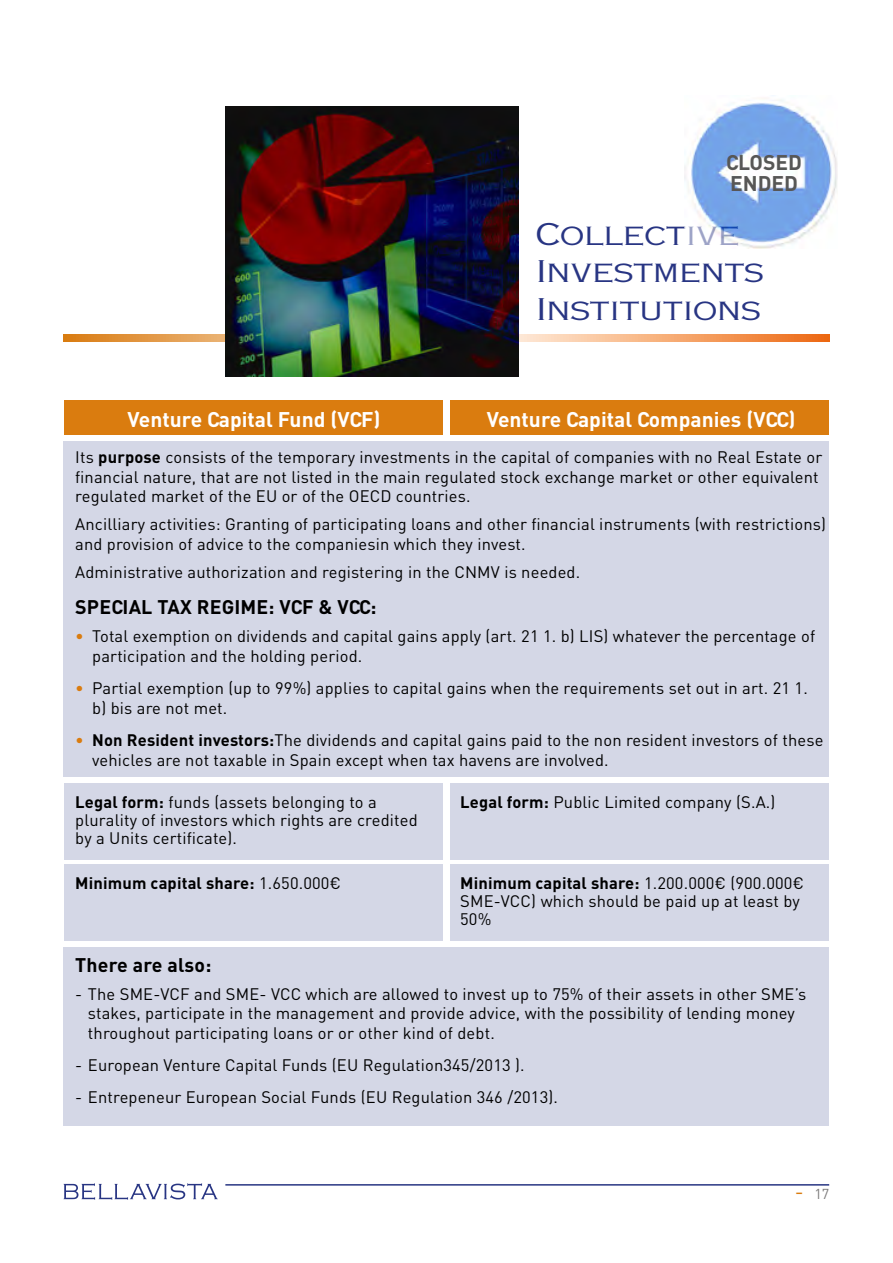
<style>
.page{position:relative;width:893px;height:1263px;background:#fff}
.page>*{position:absolute;margin:0;border:0;box-sizing:border-box;transform-origin:0 0}
.Tít{font:30px/37.5px "Copperplate Gothic Std 29 AB";letter-spacing:-.02em;color:#283583;scale:1.35 1}
.Tit2{font:700 21px "DIN";color:#fff}
.Tit2-2{font:700 21px "DIN";color:#575756}
.Text{font:700 19.5px "DIN";letter-spacing:.01em;color:#000}
.Text-2{font:16.5px/19.5px "DIN";letter-spacing:.01em;color:#000}
.Text-3{font:700 16.5px "DIN";letter-spacing:.01em;color:#000}
.t1{font:14.25px "DIN";color:#7c7b7b}
.s1{font-weight:700}
.s2{color:#da7c0f}
.s3{font-weight:400}
.s4{font-size:21px;color:#da7c0f}
</style>
<div class="page">
<svg style="left:64px;top:1183px;width:154px;height:17px"></svg>
<hr style="left:225px;top:1184px;width:604px;height:1px;background:#283583">
<svg style="left:64px;top:334px;width:765px;height:8px;background:#eea362"></svg>
<div style="left:451px;top:401px;width:378px;height:34px;background:#da7c0f"></div>
<div style="left:451px;top:783px;width:378px;height:77px;background:#d4d7e6"></div>
<div style="left:451px;top:865px;width:378px;height:76px;background:#d4d7e6"></div>
<div style="left:64px;top:441px;width:765px;height:336px;background:#d4d7e6"></div>
<div style="left:64px;top:947px;width:765px;height:179px;background:#d4d7e6"></div>
<div style="left:64px;top:401px;width:378px;height:34px;background:#da7c0f"></div>
<div style="left:64px;top:783px;width:378px;height:77px;background:#d4d7e6"></div>
<div style="left:64px;top:865px;width:378px;height:76px;background:#d4d7e6"></div>
<img style="left:225px;top:106px;width:294px;height:270px">
<img style="left:684px;top:95px;width:154px;height:154px">
<p class="Tit2-2" style="left:726px;top:149px;width:77px">CLOSED</p>
<p class="Tit2-2" style="left:730px;top:170px;width:70px">ENDED</p>
<p class="Tít" style="left:536px;top:215px;width:171px">Collective<br>Investments<br>Institutions</p>
<p class="Tit2" style="left:127px;top:405px;width:255px">Venture Capital Fund (VCF)</p>
<p class="Tit2" style="left:487px;top:405px;width:310px">Venture Capital Companies (VCC)</p>
<p class="Text-2" style="left:75px;top:447px;width:749px">Its <span class="s1">purpose</span> consists of the temporary investments in the capital of companies with no Real Estate or financial nature, that are not listed in the main regulated stock exchange market or other equivalent regulated market of the EU or of the OECD countries.</p>
<p class="Text-2" style="left:75px;top:514px;width:752px">Ancilliary activities: Granting of participating loans and other financial instruments (with restrictions) and provision of advice to the companiesin which they invest.</p>
<p class="Text-2" style="left:75px;top:562px;width:506px">Administrative authorization and registering in the CNMV is needed.</p>
<p class="Text" style="left:75px;top:595px;width:303px">SPECIAL TAX REGIME: VCF &amp; VCC:</p>
<p class="Text-2" style="left:92px;top:626px;width:724px;text-indent:-17px"><span class="s2">•</span> Total exemption on dividends and capital gains apply (art. 21 1. b) LIS) whatever the percentage of participation and the holding period.</p>
<p class="Text-2" style="left:92px;top:678px;width:717px;text-indent:-17px"><span class="s2">•</span> Partial exemption (up to 99%) applies to capital gains when the requirements set out in art. 21 1. b) bis are not met.</p>
<p class="Text-2" style="left:92px;top:730px;width:733px;text-indent:-17px"><span class="s2">•</span> <span class="s1">Non Resident investors:</span>The dividends and capital gains paid to the non resident investors of these vehicles are not taxable in Spain except when tax havens are involved.</p>
<p class="Text-2" style="left:75px;top:793px;width:344px;line-height:18px"><span class="s1">Legal form:</span> funds (assets belonging to a plurality of investors which rights are credited by a Units certificate).</p>
<p class="Text-3" style="left:75px;top:873px;width:267px">Minimum capital share: <span class="s3">1.650.000€</span></p>
<p class="Text-2" style="left:460px;top:792px;width:317px"><span class="s1">Legal form:</span> Public Limited company (S.A.)</p>
<p class="Text-2" style="left:460px;top:874px;width:345px;line-height:18px"><span class="s1">Minimum capital share:</span> 1.200.000€ (900.000€<br>SME-VCC) which should be paid up at least by<br>50%</p>
<p class="Text" style="left:75px;top:952px;width:138px">There are also:</p>
<p class="Text-2" style="left:88px;top:984px;width:720px;text-indent:-13px">- The SME-VCF and SME- VCC which are allowed to invest up to 75% of their assets in other SME’s stakes, participate in the management and provide advice, with the possibility of lending money throughout participating loans or or other kind of debt.</p>
<p class="Text-2" style="left:75px;top:1055px;width:451px">- European Venture Capital Funds (EU Regulation345/2013 ).</p>
<p class="Text-2" style="left:75px;top:1087px;width:484px">- Entrepeneur European Social Funds (EU Regulation 346 /2013).</p>
<p class="t1" style="left:795px;top:1185px;width:36px"><span class="s4">-</span> 17</p>
</div>
